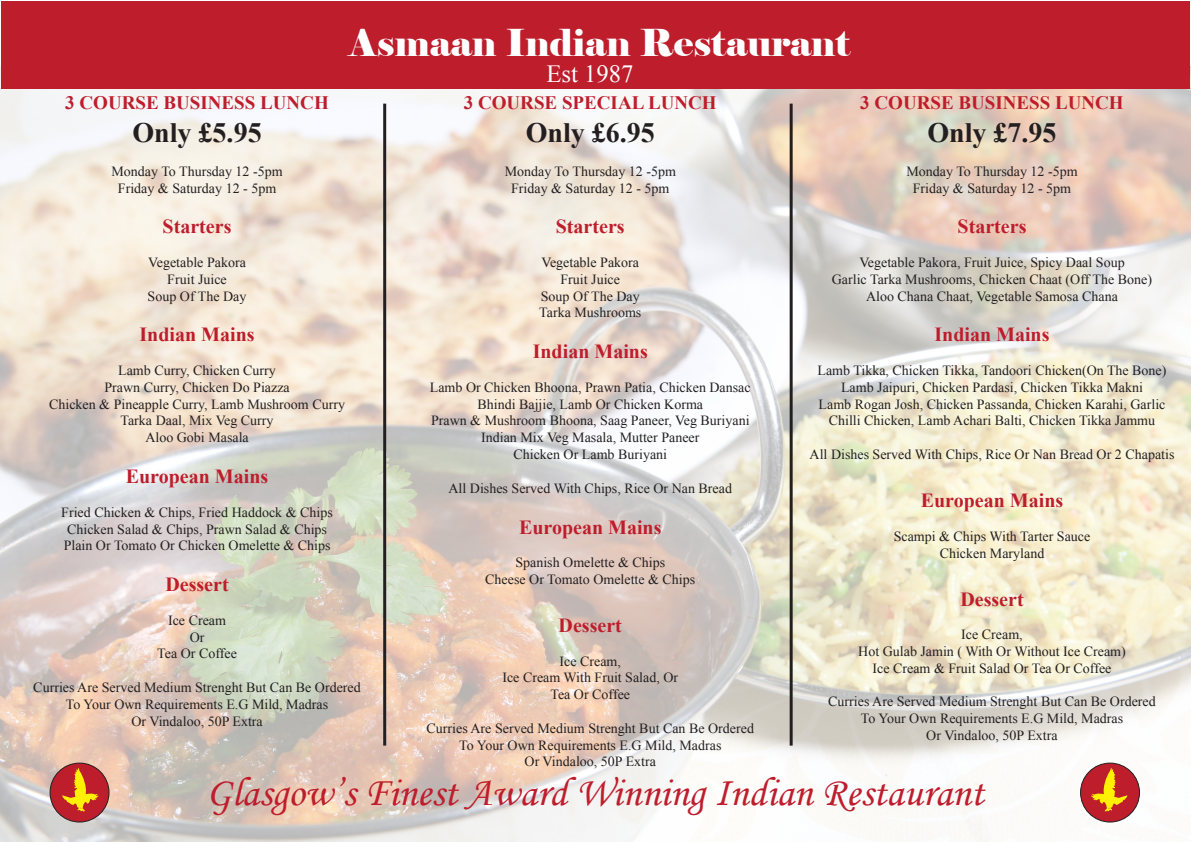
<style>
.page{position:relative;width:1191px;height:842px;background:#fff}
.page>*{position:absolute;margin:0;border:0;box-sizing:border-box;transform-origin:0 0}
.t1{font:41px "Monotype Corsiva";color:#be1d2c}
.t2{font:37px "Elephant";color:#fff}
.t3{font:700 28px "Times New Roman";color:#231f20}
.t4{font:24.7px "Times New Roman";color:#fff}
.t5{font:700 20px "Times New Roman";color:#be1d2c}
.t6{font:700 19px "Times New Roman";color:#be1d2c}
.t7{font:14px/16.8px "Times New Roman";color:#231f20;text-align:center}
</style>
<div class="page">
<img style="left:0;top:67px;width:1191px;height:775px">
<div style="left:1px;top:1px;width:1188px;height:88px;background:#be1d2c"></div>
<div style="left:50px;top:763px;width:59px;height:59px;background:#be1d2c;border-radius:50%"></div>
<div style="left:50px;top:763px;width:59px;height:59px;border:1px solid #231f20;border-radius:50%"></div>
<svg style="left:62px;top:768px;width:37px;height:44px"></svg>
<div style="left:1080px;top:763px;width:59px;height:59px;background:#be1d2c;border-radius:50%"></div>
<div style="left:1080px;top:763px;width:60px;height:59px;border:1px solid #231f20;border-radius:50%"></div>
<svg style="left:1090px;top:768px;width:37px;height:44px"></svg>
<hr style="left:383px;top:104px;width:3px;height:642px;background:#231f20">
<hr style="left:789px;top:104px;width:3px;height:642px;background:#231f20">
<p class="t2" style="left:349px;top:19px;width:503px">Asmaan Indian Restaurant</p>
<p class="t4" style="left:546px;top:57px;width:89px">Est 1987</p>
<p class="t6" style="left:65px;top:89px;width:265px">3 COURSE BUSINESS LUNCH</p>
<p class="t3" style="left:132px;top:114px;width:131px">Only £5.95</p>
<p class="t7" style="left:111px;top:163px;width:173px">Monday To Thursday 12 -5pm</p>
<p class="t7" style="left:118px;top:179px;width:160px">Friday &amp; Saturday 12 - 5pm</p>
<p class="t5" style="left:163px;top:213px;width:70px">Starters</p>
<p class="t7" style="left:148px;top:254px;width:99px">Vegetable Pakora</p>
<p class="t7" style="left:167px;top:271px;width:61px">Fruit Juice</p>
<p class="t7" style="left:148px;top:287px;width:100px">Soup Of The Day</p>
<p class="t5" style="left:139px;top:321px;width:117px">Indian Mains</p>
<p class="t7" style="left:118px;top:362px;width:159px">Lamb Curry, Chicken Curry</p>
<p class="t7" style="left:104px;top:379px;width:187px">Prawn Curry, Chicken Do Piazza</p>
<p class="t7" style="left:49px;top:395px;width:297px">Chicken &amp; Pineapple Curry, Lamb Mushroom Curry</p>
<p class="t7" style="left:120px;top:412px;width:155px">Tarka Daal, Mix Veg Curry</p>
<p class="t7" style="left:145px;top:429px;width:105px">Aloo Gobi Masala</p>
<p class="t5" style="left:126px;top:463px;width:144px">European Mains</p>
<p class="t7" style="left:61px;top:503px;width:273px">Fried Chicken &amp; Chips, Fried Haddock &amp; Chips</p>
<p class="t7" style="left:67px;top:520px;width:261px">Chicken Salad &amp; Chips, Prawn Salad &amp; Chips</p>
<p class="t7" style="left:64px;top:537px;width:268px">Plain Or Tomato Or Chicken Omelette &amp; Chips</p>
<p class="t5" style="left:165px;top:571px;width:65px">Dessert</p>
<p class="t7" style="left:168px;top:611px;width:59px">Ice Cream</p>
<p class="t7" style="left:190px;top:628px;width:16px">Or</p>
<p class="t7" style="left:157px;top:645px;width:81px">Tea Or Coffee</p>
<p class="t7" style="left:33px;top:679px;width:329px">Curries Are Served Medium Strenght But Can Be Ordered</p>
<p class="t7" style="left:66px;top:695px;width:264px">To Your Own Requirements E.G Mild, Madras</p>
<p class="t7" style="left:131px;top:712px;width:133px">Or Vindaloo, 50P Extra</p>
<p class="t6" style="left:860px;top:89px;width:265px">3 COURSE BUSINESS LUNCH</p>
<p class="t3" style="left:927px;top:114px;width:131px">Only £7.95</p>
<p class="t7" style="left:906px;top:163px;width:173px">Monday To Thursday 12 -5pm</p>
<p class="t7" style="left:913px;top:179px;width:160px">Friday &amp; Saturday 12 - 5pm</p>
<p class="t5" style="left:957px;top:213px;width:70px">Starters</p>
<p class="t7" style="left:859px;top:254px;width:267px">Vegetable Pakora, Fruit Juice, Spicy Daal Soup</p>
<p class="t7" style="left:832px;top:271px;width:322px">Garlic Tarka Mushrooms, Chicken Chaat (Off The Bone)</p>
<p class="t7" style="left:866px;top:287px;width:253px">Aloo Chana Chaat, Vegetable Samosa Chana</p>
<p class="t5" style="left:934px;top:321px;width:117px">Indian Mains</p>
<p class="t7" style="left:817px;top:362px;width:350px">Lamb Tikka, Chicken Tikka, Tandoori Chicken(On The Bone)</p>
<p class="t7" style="left:841px;top:379px;width:303px">Lamb Jaipuri, Chicken Pardasi, Chicken Tikka Makni</p>
<p class="t7" style="left:818px;top:395px;width:348px">Lamb Rogan Josh, Chicken Passanda, Chicken Karahi, Garlic<br>Chilli Chicken, Lamb Achari Balti, Chicken Tikka Jammu</p>
<p class="t7" style="left:809px;top:446px;width:366px">All Dishes Served With Chips, Rice Or Nan Bread Or 2 Chapatis</p>
<p class="t5" style="left:920px;top:487px;width:144px">European Mains</p>
<p class="t7" style="left:893px;top:527px;width:198px">Scampi &amp; Chips With Tarter Sauce</p>
<p class="t7" style="left:939px;top:544px;width:106px">Chicken Maryland</p>
<p class="t5" style="left:960px;top:585px;width:65px">Dessert</p>
<p class="t7" style="left:961px;top:626px;width:63px">Ice Cream,</p>
<p class="t7" style="left:858px;top:643px;width:269px">Hot Gulab Jamin ( With Or Without Ice Cream)</p>
<p class="t7" style="left:872px;top:659px;width:240px">Ice Cream &amp; Fruit Salad Or Tea Or Coffee</p>
<p class="t7" style="left:828px;top:693px;width:329px">Curries Are Served Medium Strenght But Can Be Ordered</p>
<p class="t7" style="left:861px;top:710px;width:264px">To Your Own Requirements E.G Mild, Madras</p>
<p class="t7" style="left:926px;top:727px;width:133px">Or Vindaloo, 50P Extra</p>
<p class="t1" style="left:206px;top:767px;width:779px">Glasgow’s Finest Award Winning Indian Restaurant</p>
<p class="t6" style="left:464px;top:89px;width:254px">3 COURSE SPECIAL LUNCH</p>
<p class="t3" style="left:526px;top:114px;width:131px">Only £6.95</p>
<p class="t7" style="left:504px;top:163px;width:173px">Monday To Thursday 12 -5pm</p>
<p class="t7" style="left:511px;top:179px;width:160px">Friday &amp; Saturday 12 - 5pm</p>
<p class="t5" style="left:556px;top:213px;width:70px">Starters</p>
<p class="t7" style="left:541px;top:254px;width:99px">Vegetable Pakora</p>
<p class="t7" style="left:560px;top:271px;width:61px">Fruit Juice</p>
<p class="t7" style="left:541px;top:287px;width:100px">Soup Of The Day</p>
<p class="t7" style="left:539px;top:304px;width:104px">Tarka Mushrooms</p>
<p class="t5" style="left:533px;top:338px;width:117px">Indian Mains</p>
<p class="t7" style="left:430px;top:379px;width:322px">Lamb Or Chicken Bhoona, Prawn Patia, Chicken Dansac</p>
<p class="t7" style="left:477px;top:395px;width:227px">Bhindi Bajjie, Lamb Or Chicken Korma</p>
<p class="t7" style="left:431px;top:412px;width:320px">Prawn &amp; Mushroom Bhoona, Saag Paneer, Veg Buriyani</p>
<p class="t7" style="left:481px;top:429px;width:220px">Indian Mix Veg Masala, Mutter Paneer</p>
<p class="t7" style="left:513px;top:446px;width:155px">Chicken Or Lamb Buriyani</p>
<p class="t7" style="left:448px;top:479px;width:285px">All Dishes Served With Chips, Rice Or Nan Bread</p>
<p class="t5" style="left:519px;top:513px;width:144px">European Mains</p>
<p class="t7" style="left:515px;top:554px;width:151px">Spanish Omelette &amp; Chips</p>
<p class="t7" style="left:485px;top:571px;width:211px">Cheese Or Tomato Omelette &amp; Chips</p>
<p class="t5" style="left:558px;top:611px;width:65px">Dessert</p>
<p class="t7" style="left:559px;top:652px;width:63px">Ice Cream,</p>
<p class="t7" style="left:502px;top:669px;width:177px">Ice Cream With Fruit Salad, Or</p>
<p class="t7" style="left:550px;top:686px;width:81px">Tea Or Coffee</p>
<p class="t7" style="left:426px;top:719px;width:329px">Curries Are Served Medium Strenght But Can Be Ordered</p>
<p class="t7" style="left:459px;top:736px;width:264px">To Your Own Requirements E.G Mild, Madras</p>
<p class="t7" style="left:524px;top:753px;width:133px">Or Vindaloo, 50P Extra</p>
</div>
